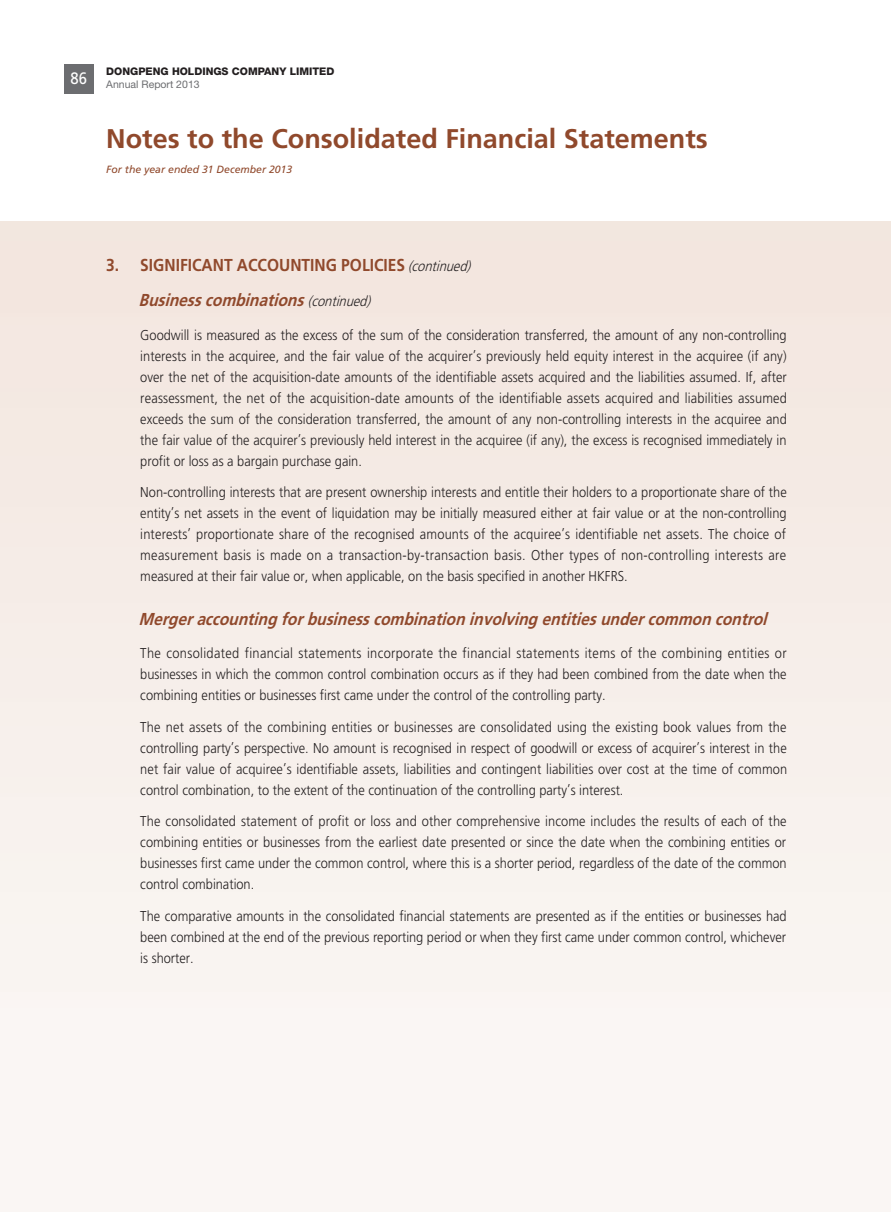
<style>
.page{position:relative;width:893px;height:1212px;background:#fff}
.page>*{position:absolute;margin:0;border:0;box-sizing:border-box;transform-origin:0 0}
.t1{font:700 27px "Frutiger LT Std";color:#90492c}
.t2{font:700 17.25px/35.2px "Frutiger LT Std";color:#90492c;scale:.9 1}
.t3{font:italic 700 17.25px "Frutiger LT Std";color:#90492c;scale:.9 1}
.t4{font:300 14.25px/21px "Frutiger LT Std";color:#231f20;text-align:justify;scale:.9 1}
.t5{font:800 10.5px/12.8px "Helvetica Neue LT Std";color:#231f20}
.t6{font:italic 10.5px "Frutiger LT Std";color:#90492c}
.s1{font-weight:400;color:#6c6d70}
.s2{font-weight:300;font-style:italic;font-size:14.25px;color:#231f20}
.s3{font-style:italic}
</style>
<div class="page">
<div style="left:0;top:221px;width:890px;height:991px;background:#f7f0eb"></div>
<div style="left:64px;top:64px;width:30px;height:30px;background:#6c6d70"></div>
<p class="t5" style="left:71px;top:65px;width:265px;text-indent:36px">DONGPENG HOLDINGS COMPANY LIMITED<br><sup>86</sup> <span class="s1">Annual Report 2013</span></p>
<h1 class="t1" style="left:106px;top:123px;width:603px">Notes to the Consolidated Financial Statements</h1>
<p class="t6" style="left:106px;top:164px;width:188px">For the year ended 31 December 2013</p>
<p class="t2" style="left:139px;top:247px;width:375px;text-indent:-32px">3. SIGNIFICANT ACCOUNTING POLICIES <span class="s2">(continued)<br></span><span class="s3">Businesscombinations</span> <span class="s2">(continued)</span></p>
<p class="t4" style="left:140px;top:324px;width:720px">Goodwill is measured as the excess of the sum of the consideration transferred, the amount of any non-controlling interests in the acquiree, and the fair value of the acquirer’s previously held equity interest in the acquiree (if any) over the net of the acquisition-date amounts of the identifiable assets acquired and the liabilities assumed. If, after reassessment, the net of the acquisition-date amounts of the identifiable assets acquired and liabilities assumed exceeds the sum of the consideration transferred, the amount of any non-controlling interests in the acquiree and the fair value of the acquirer’s previously held interest in the acquiree (if any), the excess is recognised immediately in profit or loss as a bargain purchase gain.</p>
<p class="t4" style="left:140px;top:482px;width:720px">Non-controlling interests that are present ownership interests and entitle their holders to a proportionate share of the entity’s net assets in the event of liquidation may be initially measured either at fair value or at the non-controlling interests’ proportionate share of the recognised amounts of the acquiree’s identifiable net assets. The choice of measurement basis is made on a transaction-by-transaction basis. Other types of non-controlling interests are measured at their fair value or, when applicable, on the basis specified in another HKFRS.</p>
<p class="t3" style="left:139px;top:608px;width:705px">Mergeraccountingforbusinesscombinationinvolvingentitiesundercommoncontrol</p>
<p class="t4" style="left:140px;top:643px;width:720px">The consolidated financial statements incorporate the financial statements items of the combining entities or businesses in which the common control combination occurs as if they had been combined from the date when the combining entities or businesses first came under the control of the controlling party.</p>
<p class="t4" style="left:140px;top:717px;width:720px">The net assets of the combining entities or businesses are consolidated using the existing book values from the controlling party’s perspective. No amount is recognised in respect of goodwill or excess of acquirer’s interest in the net fair value of acquiree’s identifiable assets, liabilities and contingent liabilities over cost at the time of common control combination, to the extent of the continuation of the controlling party’s interest.</p>
<p class="t4" style="left:140px;top:811px;width:720px">The consolidated statement of profit or loss and other comprehensive income includes the results of each of the combining entities or businesses from the earliest date presented or since the date when the combining entities or businesses first came under the common control, where this is a shorter period, regardless of the date of the common control combination.</p>
<p class="t4" style="left:140px;top:906px;width:720px">The comparative amounts in the consolidated financial statements are presented as if the entities or businesses had been combined at the end of the previous reporting period or when they first came under common control, whichever is shorter.</p>
</div>
